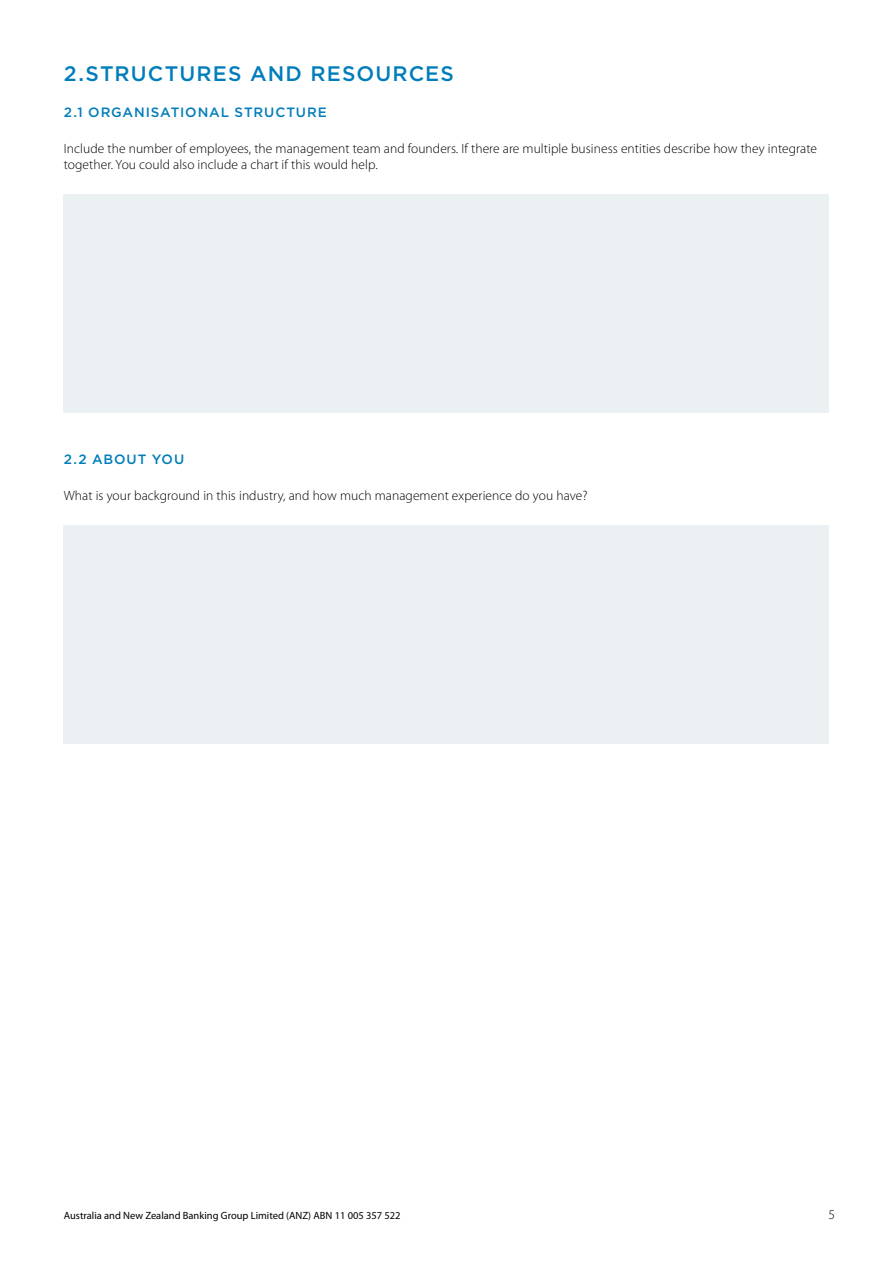
<style>
.page{position:relative;width:893px;height:1263px;background:#fff}
.page>*{position:absolute;margin:0;border:0;box-sizing:border-box;transform-origin:0 0}
.t1{font:500 21px "Gotham";letter-spacing:.055em;color:#007dba}
.t2{font:300 13.5px/16.5px "Myriad Pro";letter-spacing:.005em;color:#000}
.t3{font:500 13.5px "Gotham";letter-spacing:.065em;color:#007dba}
.t4{font:10.5px "Myriad Pro";color:#000}
</style>
<div class="page">
<div style="left:64px;top:195px;width:765px;height:218px;background:#ebf0f3"></div>
<div style="left:64px;top:526px;width:765px;height:218px;background:#ebf0f3"></div>
<h1 class="t1" style="left:64px;top:59px;width:392px">2.STRUCTURES AND RESOURCES</h1>
<p class="t3" style="left:64px;top:103px;width:265px">2.1 ORGANISATIONAL STRUCTURE</p>
<p class="t2" style="left:64px;top:140px;width:755px">Include the number of employees, the management team and founders. If there are multiple business entities describe how they integrate together. You could also include a chart if this would help.</p>
<p class="t3" style="left:64px;top:451px;width:122px">2.2 ABOUT YOU</p>
<p class="t2" style="left:64px;top:487px;width:525px">What is your background in this industry, and how much management experience do you have?</p>
<p class="t4" style="left:64px;top:1210px;width:338px">Australia and New Zealand Banking Group Limited (ANZ) ABN 11 005 357 522</p>
<p class="t2" style="left:828px;top:1207px;width:8px">5</p>
</div>
